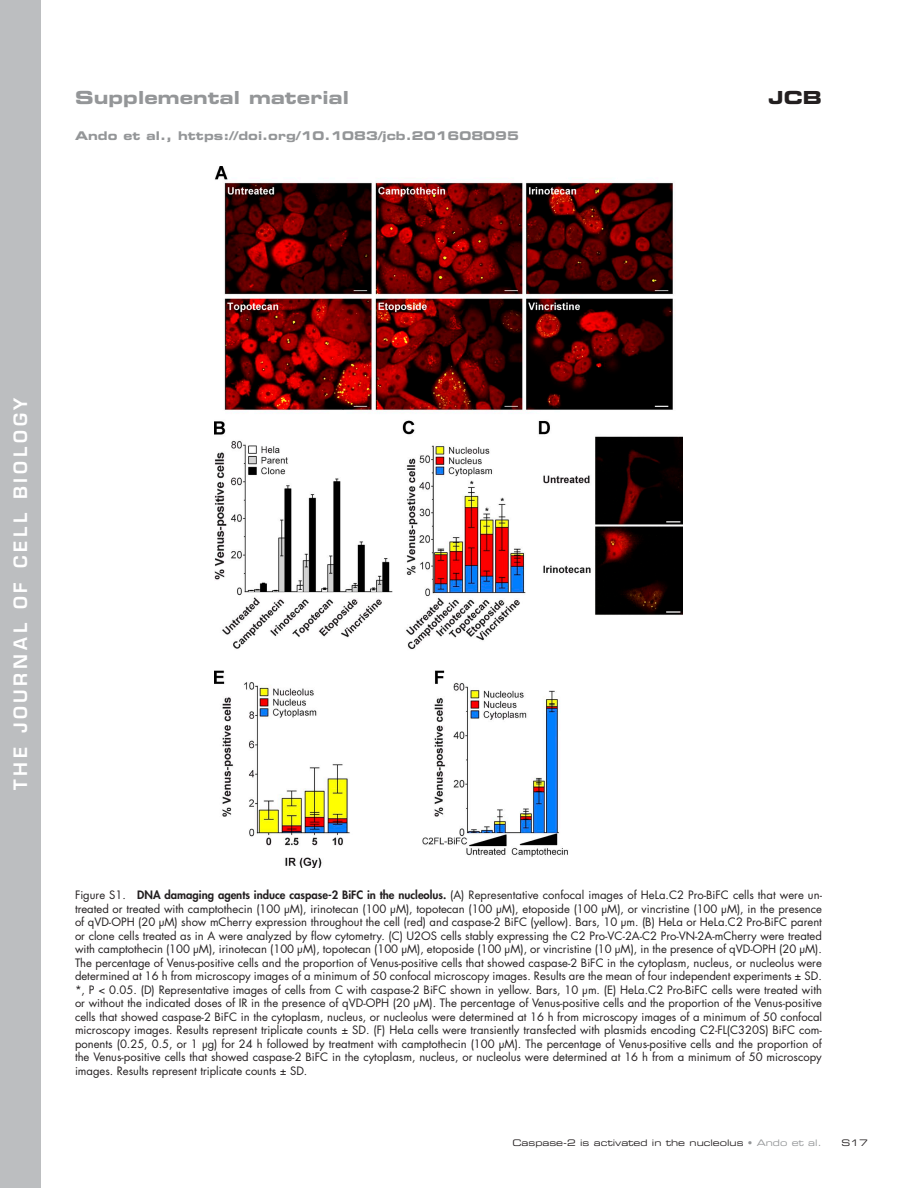
<style>
.page{position:relative;width:918px;height:1188px;background:#fff}
.page>*{position:absolute;margin:0;border:0;box-sizing:border-box;transform-origin:0 0}
.t1{font:600 18px "Eurostile LT Std";letter-spacing:.205em;color:#fff}
.t2{font:18px "Eurostile LT Std Bold Ex 2";letter-spacing:.005em;color:#949698}
.t3{font:18px "Eurostile LT Std Bold Ex 2";color:#231f20}
.t4{font:12px "Eurostile LT Std Bold Ex 2";letter-spacing:.005em;color:#949698}
.t5{font:11.25px/13.5px "Futura Std";color:#231f20;text-align:justify}
.t6{font:9px "Eurostile LT Std Ex 2";color:#231f20}
.s1{font-weight:800}
.s2{color:#949698}
</style>
<div class="page">
<div style="left:0;top:0;width:40px;height:1188px;background:#bcbec0"></div>
<img style="left:214px;top:167px;width:469px;height:701px">
<h1 class="t2" style="left:75px;top:85px;width:275px">Supplemental material</h1>
<p class="t4" style="left:75px;top:127px;width:445px">Ando et al., https://doi.org/10.1083/jcb.201608095</p>
<h1 class="t3" style="left:769px;top:84px;width:55px">JCB</h1>
<h1 class="t1" style="left:9px;top:790px;width:395px;rotate:-90deg">THE JOURNAL OF CELL BIOLOGY</h1>
<p class="t5" style="left:75px;top:889px;width:749px">Figure S1. <span class="s1">DNA damaging agents induce caspase-2 BiFC in the nucleolus.</span> (A) Representative confocal images of HeLa.C2 Pro-BiFC cells that were un&shy;treated or treated with camptothecin (100 µM), irinotecan (100 µM), topotecan (100 µM), etoposide (100 µM), or vincristine (100 µM), in the presence of qVD-OPH (20 µM) show mCherry expression throughout the cell (red) and caspase-2 BiFC (yellow). Bars, 10 µm. (B) HeLa or HeLa.C2 Pro-BiFC parent or clone cells treated as in A were analyzed by flow cytometry. (C) U2OS cells stably expressing the C2 Pro-VC-2A-C2 Pro-VN-2A-mCherry were treated with camptothecin (100 µM), irinotecan (100 µM), topotecan (100 µM), etoposide (100 µM), or vincristine (10 µM), in the presence of qVD-OPH (20 µM).<br>The percentage of Venus-positive cells and the proportion of Venus-positive cells that showed caspase-2 BiFC in the cytoplasm, nucleus, or nucleolus were determined at 16 h from microscopy images of a minimum of 50 confocal microscopy images. Results are the mean of four independent experiments ± SD. *, P &lt; 0.05. (D) Representative images of cells from C with caspase-2 BiFC shown in yellow. Bars, 10 µm. (E) HeLa.C2 Pro-BiFC cells were treated with or without the indicated doses of IR in the presence of qVD-OPH (20 µM). The percentage of Venus-positive cells and the proportion of the Venus-positive cells that showed caspase-2 BiFC in the cytoplasm, nucleus, or nucleolus were determined at 16 h from microscopy images of a minimum of 50 confocal microscopy images. Results represent triplicate counts ± SD. (F) HeLa cells were transiently transfected with plasmids encoding C2-FL(C320S) BiFC com&shy;ponents (0.25, 0.5, or 1 µg) for 24 h followed by treatment with camptothecin (100 µM). The percentage of Venus-positive cells and the proportion of the Venus-positive cells that showed caspase-2 BiFC in the cytoplasm, nucleus, or nucleolus were determined at 16 h from a minimum of 50 microscopy images. Results represent triplicate counts ± SD.</p>
<p class="t6" style="left:513px;top:1136px;width:311px">Caspase-2 is activated in the nucleolus <span class="s2">• Ando et al.</span></p>
<p class="t6" style="left:842px;top:1136px;width:28px">S17</p>
</div>
